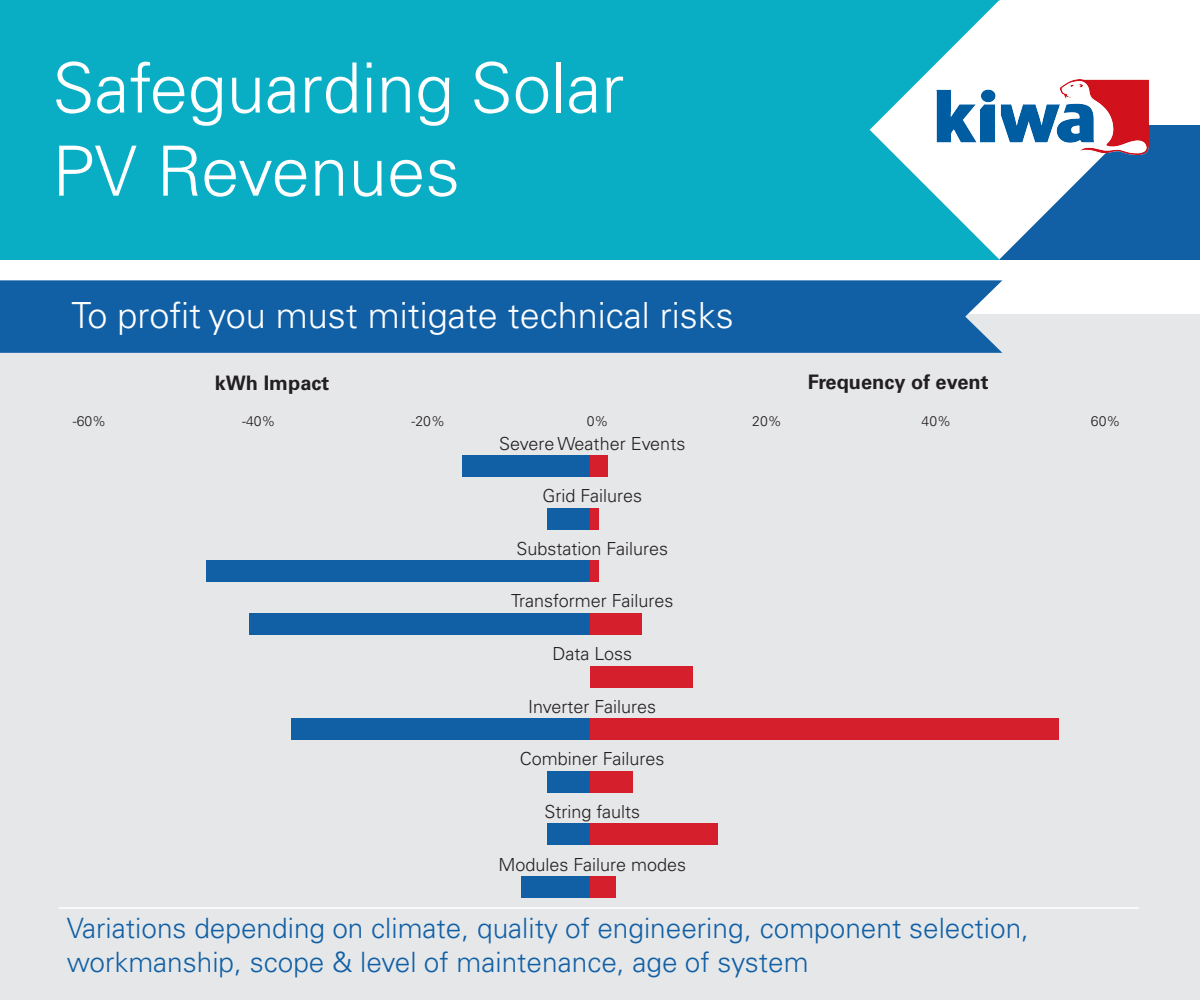
<style>
.page{position:relative;width:1200px;height:1000px;background:#fff}
.page>*{position:absolute;margin:0;border:0;box-sizing:border-box;transform-origin:0 0}
.t1{font:300 69.2px/83.2px "Univers LT Pro 45";color:#fff}
.t2{font:300 36px "Univers LT Pro 45";color:#fff}
.t3{font:300 28px/33.6px "Univers LT Pro 45";color:#1160a6}
.t4{font:700 20px "Univers LT Pro 65";color:#231f20}
.t5{font:300 18px "Univers LT Pro 45";color:#231f20}
.t6{font:300 14px "Univers LT Pro 45";color:#231f20}
</style>
<div class="page">
<div style="left:0;top:315px;width:1200px;height:685px;background:#e6e7e9"></div>
<div style="left:462px;top:455px;width:128px;height:21px;background:#1160a6"></div>
<div style="left:590px;top:455px;width:17px;height:21px;background:#d61f2c"></div>
<div style="left:522px;top:876px;width:68px;height:21px;background:#1160a6"></div>
<div style="left:590px;top:876px;width:26px;height:21px;background:#d61f2c"></div>
<div style="left:547px;top:824px;width:43px;height:21px;background:#1160a6"></div>
<div style="left:590px;top:824px;width:128px;height:21px;background:#d61f2c"></div>
<div style="left:547px;top:771px;width:43px;height:21px;background:#1160a6"></div>
<div style="left:590px;top:771px;width:43px;height:21px;background:#d61f2c"></div>
<div style="left:292px;top:719px;width:298px;height:21px;background:#1160a6"></div>
<div style="left:590px;top:719px;width:468px;height:21px;background:#d61f2c"></div>
<div style="left:590px;top:666px;width:102px;height:21px;background:#d61f2c"></div>
<div style="left:249px;top:614px;width:341px;height:21px;background:#1160a6"></div>
<div style="left:590px;top:614px;width:51px;height:21px;background:#d61f2c"></div>
<div style="left:207px;top:561px;width:383px;height:21px;background:#1160a6"></div>
<div style="left:590px;top:561px;width:9px;height:21px;background:#d61f2c"></div>
<div style="left:547px;top:508px;width:43px;height:22px;background:#1160a6"></div>
<div style="left:590px;top:508px;width:9px;height:22px;background:#d61f2c"></div>
<hr style="left:59px;top:907px;width:1080px;height:2px;background:#fff">
<div style="left:999px;top:125px;width:201px;height:134px;background:#1160a6"></div>
<div style="left:0;top:0;width:999px;height:259px;background:#09aec5"></div>
<svg style="left:870px;top:0;width:259px;height:259px;fill:#fff"></svg>
<svg style="left:1105px;top:155px;width:24px;height:2px"></svg>
<img style="left:936px;top:80px;width:213px;height:75px">
<div style="left:0;top:280px;width:1002px;height:73px;background:#1160a6"></div>
<h1 class="t1" style="left:52px;top:45px;width:574px">Safeguarding Solar<br>PV Revenues</h1>
<h2 class="t2" style="left:72px;top:292px;width:664px">To profit you must mitigate technical risks</h2>
<p class="t4" style="left:215px;top:369px;width:116px">kWh Impact</p>
<p class="t4" style="left:808px;top:368px;width:182px">Frequency of event</p>
<p class="t6" style="left:73px;top:412px;width:35px">-60%</p>
<p class="t6" style="left:242px;top:412px;width:35px">-40%</p>
<p class="t6" style="left:412px;top:412px;width:35px">-20%</p>
<p class="t6" style="left:587px;top:412px;width:23px">0%</p>
<p class="t6" style="left:752px;top:412px;width:31px">20%</p>
<p class="t6" style="left:922px;top:412px;width:31px">40%</p>
<p class="t6" style="left:1091px;top:412px;width:31px">60%</p>
<p class="t5" style="left:499px;top:432px;width:188px">Severe Weather Events</p>
<p class="t5" style="left:542px;top:484px;width:101px">Grid Failures</p>
<p class="t5" style="left:516px;top:537px;width:153px">Substation Failures</p>
<p class="t5" style="left:511px;top:589px;width:164px">Transformer Failures</p>
<p class="t5" style="left:552px;top:642px;width:81px">Data Loss</p>
<p class="t5" style="left:528px;top:695px;width:129px">Inverter Failures</p>
<p class="t5" style="left:520px;top:747px;width:146px">Combiner Failures</p>
<p class="t5" style="left:544px;top:800px;width:97px">String faults</p>
<p class="t5" style="left:498px;top:853px;width:189px">Modules Failure modes</p>
<h3 class="t3" style="left:67px;top:911px;width:964px">Variations depending on climate, quality of engineering, component selection, workmanship, scope &amp; level of maintenance, age of system</h3>
</div>
